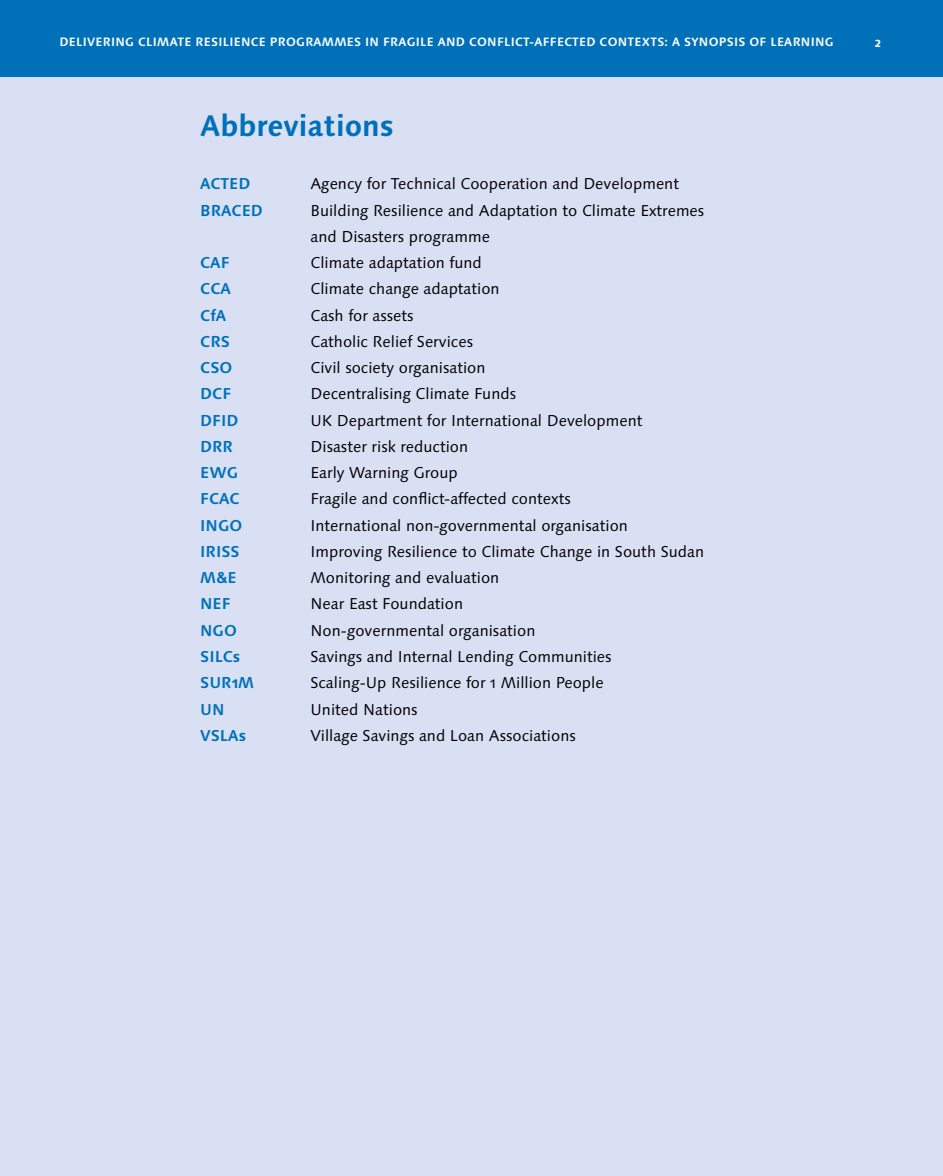
<style>
.page{position:relative;width:943px;height:1176px;background:#d9e0f3}
.page>*{position:absolute;margin:0;border:0;box-sizing:border-box;transform-origin:0 0}
.t1{font:700 29.75px "Linotype Syntax Os F";color:#0071b9}
.t2{font:15.75px/26.2px "Linotype Syntax Os F";color:#000}
.t3{font:700 15.75px "Linotype Syntax Os F";color:#0071b9}
.t4{font:700 13.12px "Linotype Syntax Os F";color:#fff}
.t5{font:700 12.08px "Linotype Syntax Os F";letter-spacing:.02em;color:#fff}
</style>
<div class="page">
<div style="left:0;top:0;width:943px;height:76px;background:#0071b9"></div>
<p class="t5" style="left:60px;top:35px;width:775px">DELIVERING CLIMATE RESILIENCE PROGRAMMES IN FRAGILE AND CONFLICT-AFFECTED CONTEXTS: A SYNOPSIS OF LEARNING</p>
<p class="t4" style="left:874px;top:34px;width:8px">2</p>
<h1 class="t1" style="left:200px;top:107px;width:195px">Abbreviations</h1>
<p class="t3" style="left:200px;top:174px;width:52px">ACTED</p>
<p class="t2" style="left:310px;top:171px;width:370px">Agency for Technical Cooperation and Development</p>
<p class="t3" style="left:200px;top:200px;width:64px">BRACED</p>
<p class="t2" style="left:310px;top:197px;width:395px">Building Resilience and Adaptation to Climate Extremes and Disasters programme</p>
<p class="t3" style="left:200px;top:253px;width:31px">CAF</p>
<p class="t2" style="left:310px;top:250px;width:173px">Climate adaptation fund</p>
<p class="t3" style="left:200px;top:279px;width:32px">CCA</p>
<p class="t2" style="left:310px;top:276px;width:191px">Climate change adaptation</p>
<p class="t3" style="left:200px;top:305px;width:28px">CfA</p>
<p class="t2" style="left:310px;top:302px;width:105px">Cash for assets</p>
<p class="t3" style="left:200px;top:331px;width:31px">CRS</p>
<p class="t2" style="left:310px;top:328px;width:164px">Catholic Relief Services</p>
<p class="t3" style="left:200px;top:358px;width:34px">CSO</p>
<p class="t2" style="left:310px;top:355px;width:176px">Civil society organisation</p>
<p class="t3" style="left:200px;top:384px;width:33px">DCF</p>
<p class="t2" style="left:310px;top:381px;width:207px">Decentralising Climate Funds</p>
<p class="t3" style="left:200px;top:410px;width:40px">DFID</p>
<p class="t2" style="left:310px;top:407px;width:333px">UK Department for International Development</p>
<p class="t3" style="left:200px;top:436px;width:34px">DRR</p>
<p class="t2" style="left:310px;top:433px;width:159px">Disaster risk reduction</p>
<p class="t3" style="left:200px;top:463px;width:40px">EWG</p>
<p class="t2" style="left:310px;top:460px;width:149px">Early Warning Group</p>
<p class="t3" style="left:200px;top:489px;width:41px">FCAC</p>
<p class="t2" style="left:310px;top:486px;width:262px">Fragile and conflict-affected contexts</p>
<p class="t3" style="left:200px;top:515px;width:44px">INGO</p>
<p class="t2" style="left:310px;top:512px;width:319px">International non-governmental organisation</p>
<p class="t3" style="left:200px;top:541px;width:41px">IRISS</p>
<p class="t2" style="left:310px;top:538px;width:395px">Improving Resilience to Climate Change in South Sudan</p>
<p class="t3" style="left:200px;top:568px;width:38px">M&amp;E</p>
<p class="t2" style="left:310px;top:565px;width:190px">Monitoring and evaluation</p>
<p class="t3" style="left:200px;top:594px;width:32px">NEF</p>
<p class="t2" style="left:310px;top:591px;width:154px">Near East Foundation</p>
<p class="t3" style="left:200px;top:620px;width:38px">NGO</p>
<p class="t2" style="left:310px;top:617px;width:226px">Non-governmental organisation</p>
<p class="t3" style="left:200px;top:646px;width:42px">SILCs</p>
<p class="t2" style="left:310px;top:643px;width:303px">Savings and Internal Lending Communities</p>
<p class="t3" style="left:200px;top:673px;width:56px">SUR1M</p>
<p class="t2" style="left:310px;top:670px;width:295px">Scaling-Up Resilience for 1 Million People</p>
<p class="t3" style="left:200px;top:699px;width:26px">UN</p>
<p class="t2" style="left:310px;top:696px;width:109px">United Nations</p>
<p class="t3" style="left:200px;top:725px;width:48px">VSLAs</p>
<p class="t2" style="left:310px;top:722px;width:267px">Village Savings and Loan Associations</p>
</div>
